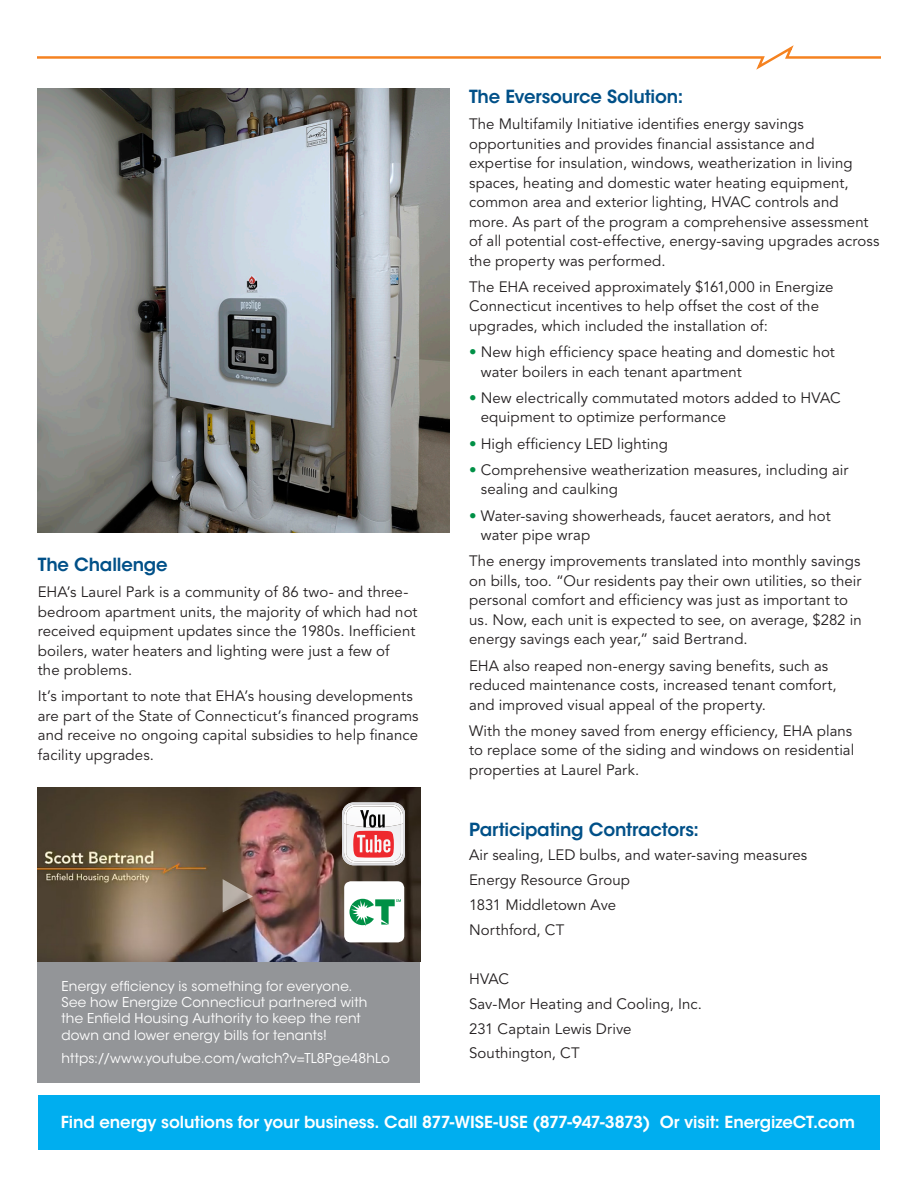
<style>
.page{position:relative;width:918px;height:1188px;background:#fff}
.page>*{position:absolute;margin:0;border:0;box-sizing:border-box;transform-origin:0 0}
.Headline_Level_2{font:600 18px "ITC Avant Garde Std";letter-spacing:-.01em;color:#005088}
.Headline_Level_2-2{font:600 16.5px "ITC Avant Garde Std";letter-spacing:-.005em;color:#fff}
.Body_Copy{font:15px/19.5px "Avenir LT Std";letter-spacing:.005em;color:#231f20}
.Body_Copy-2{font:13.5px/16.2px "ITC Avant Garde Std";letter-spacing:.01em;color:#fff}
.s1{color:#009046}
</style>
<div class="page">
<div style="left:38px;top:815px;width:382px;height:268px;background:#939598"></div>
<svg style="left:38px;top:45px;width:842px;height:25px"></svg>
<img style="left:38px;top:89px;width:412px;height:443px">
<div style="left:39px;top:1095px;width:841px;height:54px;background:#00aeef"></div>
<img style="left:38px;top:787px;width:383px;height:174px">
<svg style="left:342px;top:802px;width:63px;height:63px;background:#deb8b9"></svg>
<svg style="left:223px;top:879px;width:30px;height:34px"></svg>
<div style="left:344px;top:881px;width:60px;height:61px;background:#fff;border-radius:7px"></div>
<svg style="left:349px;top:899px;width:52px;height:27px"></svg>
<p class="Headline_Level_2" style="left:38px;top:553px;width:131px">The Challenge</p>
<p class="Body_Copy" style="left:38px;top:583px;width:381px">EHA’s Laurel Park is a community of 86 two- and three&shy;bedroom apartment units, the majority of which had not received equipment updates since the 1980s. Inefficient boilers, water heaters and lighting were just a few of<br>the problems.</p>
<p class="Body_Copy" style="left:38px;top:687px;width:382px">It’s important to note that EHA’s housing developments are part of the State of Connecticut’s financed programs and receive no ongoing capital subsidies to help finance facility upgrades.</p>
<p class="Body_Copy-2" style="left:62px;top:978px;width:307px">Energy efficiency is something for everyone.<br>See how Energize Connecticut partnered with the Enfield Housing Authority to keep the rent down and lower energy bills for tenants!</p>
<p class="Body_Copy-2" style="left:62px;top:1050px;width:330px">https://www.youtube.com/watch?v=TL8Pge48hLo</p>
<p class="Headline_Level_2" style="left:469px;top:85px;width:216px">The Eversource Solution:</p>
<p class="Body_Copy" style="left:469px;top:115px;width:412px">The Multifamily Initiative identifies energy savings opportunities and provides financial assistance and expertise for insulation, windows, weatherization in living spaces, heating and domestic water heating equipment, common area and exterior lighting, HVAC controls and more. As part of the program a comprehensive assessment of all potential cost-effective, energy-saving upgrades across the property was performed.</p>
<p class="Body_Copy" style="left:469px;top:277px;width:366px">The EHA received approximately $161,000 in Energize<br>Connecticut incentives to help offset the cost of the upgrades, which included the installation of:</p>
<p class="Body_Copy" style="left:481px;top:343px;width:356px;text-indent:-12px"><span class="s1">•</span> New high efficiency space heating and domestic hot water boilers in each tenant apartment</p>
<p class="Body_Copy" style="left:481px;top:388px;width:361px;text-indent:-12px"><span class="s1">•</span> New electrically commutated motors added to HVAC equipment to optimize performance</p>
<p class="Body_Copy" style="left:469px;top:434px;width:201px"><span class="s1">•</span> High efficiency LED lighting</p>
<p class="Body_Copy" style="left:481px;top:460px;width:369px;text-indent:-12px"><span class="s1">•</span> Comprehensive weatherization measures, including air sealing and caulking</p>
<p class="Body_Copy" style="left:481px;top:506px;width:351px;text-indent:-12px"><span class="s1">•</span> Water-saving showerheads, faucet aerators, and hot water pipe wrap</p>
<p class="Body_Copy" style="left:469px;top:552px;width:394px">The energy improvements translated into monthly savings on bills, too. “Our residents pay their own utilities, so their personal comfort and efficiency was just as important to us. Now, each unit is expected to see, on average, $282 in energy savings each year,” said Bertrand.</p>
<p class="Body_Copy" style="left:469px;top:656px;width:369px">EHA also reaped non-energy saving benefits, such as reduced maintenance costs, increased tenant comfort, and improved visual appeal of the property.</p>
<p class="Body_Copy" style="left:469px;top:721px;width:387px">With the money saved from energy efficiency, EHA plans to replace some of the siding and windows on residential properties at Laurel Park.</p>
<p class="Headline_Level_2" style="left:469px;top:818px;width:231px">Participating Contractors:</p>
<p class="Body_Copy" style="left:469px;top:846px;width:340px">Air sealing, LED bulbs, and water-saving measures</p>
<p class="Body_Copy" style="left:469px;top:871px;width:162px">Energy Resource Group</p>
<p class="Body_Copy" style="left:469px;top:895px;width:149px">1831 Middletown Ave</p>
<p class="Body_Copy" style="left:469px;top:920px;width:97px">Northford, CT</p>
<p class="Body_Copy" style="left:469px;top:970px;width:42px">HVAC</p>
<p class="Body_Copy" style="left:469px;top:994px;width:234px">Sav-Mor Heating and Cooling, Inc.</p>
<p class="Body_Copy" style="left:469px;top:1019px;width:164px">231 Captain Lewis Drive</p>
<p class="Body_Copy" style="left:469px;top:1044px;width:112px">Southington, CT</p>
<p class="Headline_Level_2-2" style="left:61px;top:1111px;width:796px">Find energy solutions for your business. Call 877-WISE-USE (877-947-3873) Or visit: EnergizeCT.com</p>
</div>
